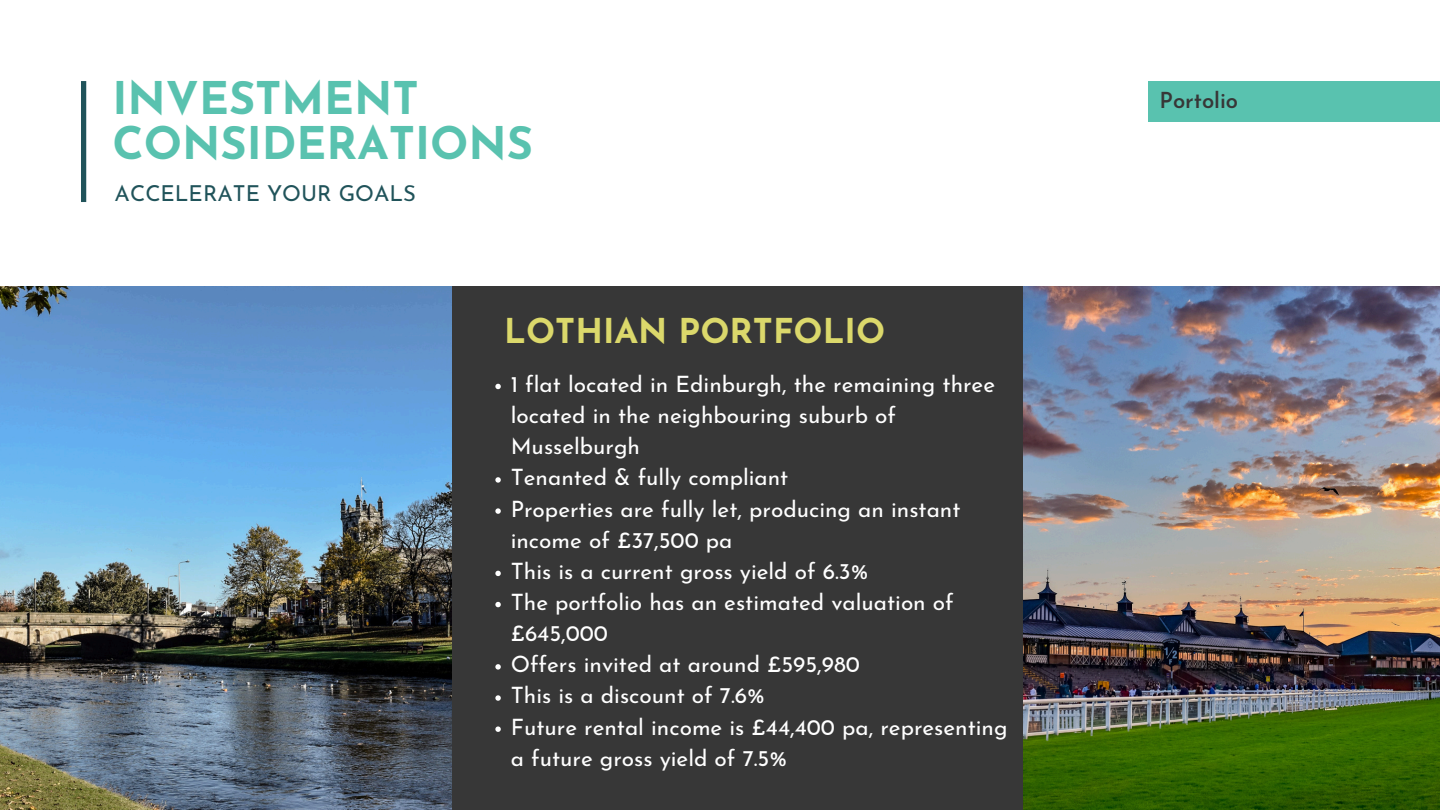
<style>
.page{position:relative;width:1440px;height:810px;background:#fff}
.page>*{position:absolute;margin:0;border:0;box-sizing:border-box;transform-origin:0 0}
.t1{font:700 45px/45px "Josefin Sans";color:#59c2af}
.t2{font:700 34.2px "Josefin Sans";color:#dbd86b}
.t3{font:22.6px/31.2px "Josefin Sans";color:#fff}
.t4{font:22px "Josefin Sans";color:#20535a}
.t5{font:600 22px "Josefin Sans";color:#373737}
</style>
<div class="page">
<div style="left:81px;top:81px;width:5px;height:121px;background:#20535a"></div>
<img style="left:1023px;top:286px;width:417px;height:524px">
<div style="left:435px;top:286px;width:588px;height:524px;background:#373737"></div>
<div style="left:1149px;top:81px;width:291px;height:40px;background:#59c2af"></div>
<img style="left:0;top:286px;width:452px;height:524px">
<svg style="left:495px;top:384px;width:6px;height:5px"></svg>
<svg style="left:495px;top:477px;width:6px;height:6px"></svg>
<svg style="left:495px;top:508px;width:6px;height:6px"></svg>
<svg style="left:495px;top:571px;width:6px;height:5px"></svg>
<svg style="left:495px;top:602px;width:6px;height:5px"></svg>
<svg style="left:495px;top:664px;width:6px;height:6px"></svg>
<svg style="left:495px;top:695px;width:6px;height:6px"></svg>
<svg style="left:495px;top:726px;width:6px;height:6px"></svg>
<p class="t1" style="left:112px;top:80px;width:422px">INVESTMENT<br>CONSIDERATIONS</p>
<p class="t4" style="left:115px;top:184px;width:303px">ACCELERATE YOUR GOALS</p>
<p class="t2" style="left:504px;top:318px;width:382px">LOTHIAN PORTFOLIO</p>
<h3 class="t3" style="left:511px;top:371px;width:486px">1 flat located in Edinburgh, the remaining three located in the neighbouring suburb of<br>Musselburgh</h3>
<h4 class="t3" style="left:511px;top:464px;width:279px">Tenanted &amp; fully compliant</h4>
<h2 class="t3" style="left:511px;top:495px;width:451px">Properties are fully let, producing an instant income of £37,500 pa</h2>
<p class="t3" style="left:511px;top:558px;width:359px">This is a current gross yield of 6.3%</p>
<p class="t3" style="left:511px;top:589px;width:445px">The portfolio has an estimated valuation of £645,000</p>
<p class="t3" style="left:511px;top:651px;width:351px">Offers invited at around £595,980</p>
<p class="t3" style="left:511px;top:682px;width:256px">This is a discount of 7.6%</p>
<p class="t3" style="left:511px;top:713px;width:498px">Future rental income is £44,400 pa, representing a future gross yield of 7.5%</p>
<h1 class="t5" style="left:1160px;top:92px;width:80px">Portolio</h1>
</div>
